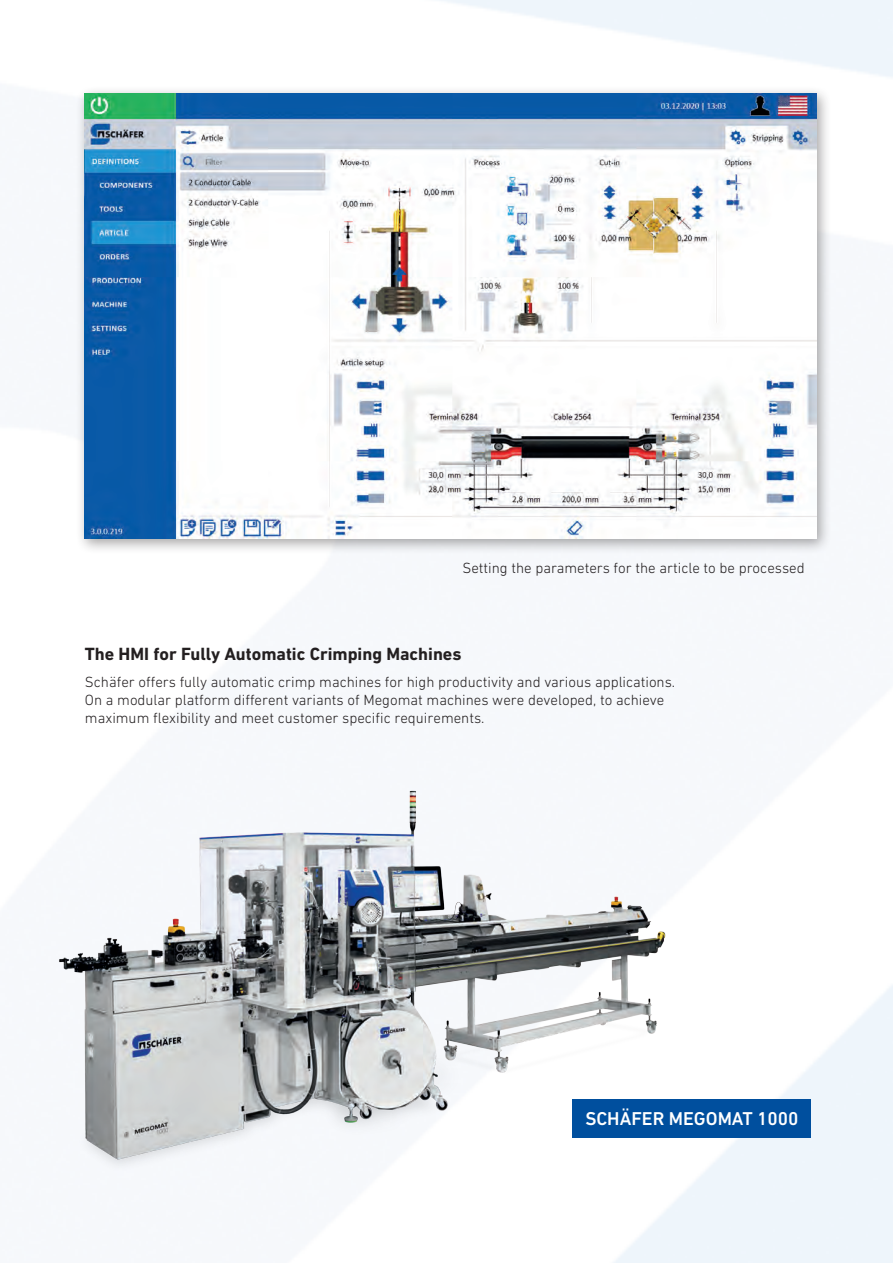
<style>
.page{position:relative;width:893px;height:1263px;background:#fff}
.page>*{position:absolute;margin:0;border:0;box-sizing:border-box;transform-origin:0 0}
.t1{font:500 18.9px "DIN Next W1 G";color:#fff}
.t2{font:700 18px "DIN Next W1 G";color:#231f20}
.t3{font:300 15px/18px "DIN Next W1 G";color:#231f20}
</style>
<div class="page">
<div style="left:573px;top:1099px;width:238px;height:39px;background:#004f9e"></div>
<img style="left:55px;top:787px;width:613px;height:391px">
<div style="left:76px;top:85px;width:756px;height:469px;background:#231f20;opacity:.4"></div>
<img style="left:84px;top:93px;width:732px;height:446px">
<p class="t3" style="left:462px;top:558px;width:344px">Setting the parameters for the article to be processed</p>
<p class="t2" style="left:85px;top:643px;width:378px">The HMI for Fully Automatic Crimping Machines</p>
<p class="t3" style="left:85px;top:672px;width:592px">Schäfer offers fully automatic crimp machines for high productivity and various applications.<br>On a modular platform different variants of Megomat machines were developed, to achieve maximum flexibility and meet customer specific requirements.</p>
<p class="t1" style="left:585px;top:1107px;width:215px">SCHÄFER MEGOMAT 1000</p>
</div>
